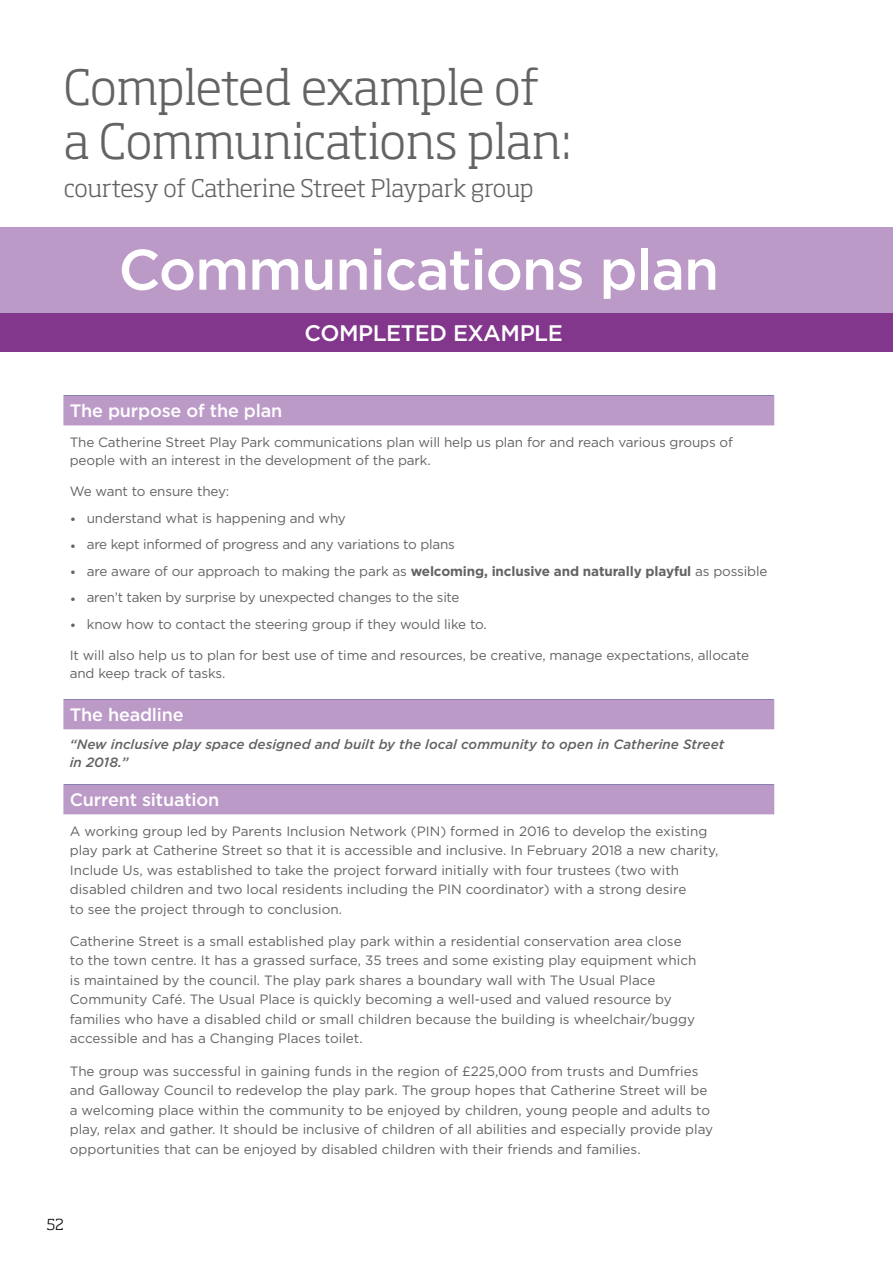
<style>
.page{position:relative;width:893px;height:1263px;background:#fff}
.page>*{position:absolute;margin:0;border:0;box-sizing:border-box;transform-origin:0 0}
.t1{font:500 57px "Gotham";letter-spacing:-.02em;color:#fff}
.t2{font:300 48px/54px "Soho Std";letter-spacing:-.01em;color:#646363}
.t3{font:300 24px "Soho Std";letter-spacing:-.01em;color:#646363}
.t4{font:500 22.5px "Gotham";letter-spacing:-.02em;color:#fff}
.t5{font:500 18px "Gotham";letter-spacing:-.01em;color:#fff}
.t6{font:300 15px "Soho Std";color:#000}
.t7{font:13.5px/19.5px "Gotham";color:#646363}
.t8{font:13.5px "Gotham";letter-spacing:-.02em;color:#646363}
.t9{font:italic 500 13.5px/18px "Gotham";color:#646363}
.s1{font-weight:700}
</style>
<div class="page">
<div style="left:63px;top:395px;width:711px;height:30px;background:#bc9ac8"></div>
<div style="left:63px;top:699px;width:711px;height:30px;background:#bc9ac8"></div>
<div style="left:63px;top:784px;width:711px;height:30px;background:#bc9ac8"></div>
<div style="left:0;top:227px;width:893px;height:86px;background:#bc9ac8"></div>
<div style="left:0;top:313px;width:893px;height:38px;background:#82368c"></div>
<h2 class="t2" style="left:64px;top:60px;width:509px">Completed example of a Communications plan:</h2>
<h3 class="t3" style="left:64px;top:173px;width:471px">courtesy of Catherine Street Playpark group</h3>
<h1 class="t1" style="left:118px;top:237px;width:602px">Communications plan</h1>
<h3 class="t4" style="left:305px;top:321px;width:260px">COMPLETED EXAMPLE</h3>
<h3 class="t5" style="left:70px;top:400px;width:214px">The purpose of the plan</h3>
<p class="t7" style="left:70px;top:433px;width:665px;line-height:18px">The Catherine Street Play Park communications plan will help us plan for and reach various groups of people with an interest in the development of the park.</p>
<p class="t7" style="left:70px;top:481px;width:161px">We want to ensure they:</p>
<p class="t7" style="left:70px;top:508px;width:278px">• understand what is happening and why</p>
<p class="t8" style="left:70px;top:537px;width:387px">• are kept informed of progress and any variations to plans</p>
<p class="t7" style="left:70px;top:561px;width:699px">• are aware of our approach to making the park as <span class="s1">welcoming, inclusive and naturally playful</span> as possible</p>
<p class="t8" style="left:70px;top:590px;width:391px">• aren’t taken by surprise by unexpected changes to the site</p>
<p class="t7" style="left:70px;top:614px;width:418px">• know how to contact the steering group if they would like to.</p>
<p class="t7" style="left:70px;top:645px;width:681px;line-height:18px">It will also help us to plan for best use of time and resources, be creative, manage expectations, allocate and keep track of tasks.</p>
<h3 class="t5" style="left:70px;top:704px;width:115px">The headline</h3>
<p class="t9" style="left:70px;top:735px;width:656px">“New inclusive play space designed and built by the local community to open in Catherine Street in 2018.”</p>
<h3 class="t5" style="left:70px;top:789px;width:151px">Current situation</h3>
<p class="t7" style="left:70px;top:821px;width:650px">A working group led by Parents Inclusion Network (PIN) formed in 2016 to develop the existing play park at Catherine Street so that it is accessible and inclusive. In February 2018 a new charity, Include Us, was established to take the project forward initially with four trustees (two with disabled children and two local residents including the PIN coordinator) with a strong desire<br>to see the project through to conclusion.</p>
<p class="t7" style="left:70px;top:931px;width:628px">Catherine Street is a small established play park within a residential conservation area close to the town centre. It has a grassed surface, 35 trees and some existing play equipment which is maintained by the council. The play park shares a boundary wall with The Usual Place Community Café. The Usual Place is quickly becoming a well-used and valued resource by families who have a disabled child or small children because the building is wheelchair/buggy accessible and has a Changing Places toilet.</p>
<p class="t7" style="left:70px;top:1061px;width:645px">The group was successful in gaining funds in the region of £225,000 from trusts and Dumfries and Galloway Council to redevelop the play park. The group hopes that Catherine Street will be a welcoming place within the community to be enjoyed by children, young people and adults to play, relax and gather. It should be inclusive of children of all abilities and especially provide play opportunities that can be enjoyed by disabled children with their friends and families.</p>
<p class="t6" style="left:47px;top:1215px;width:19px">52</p>
</div>
